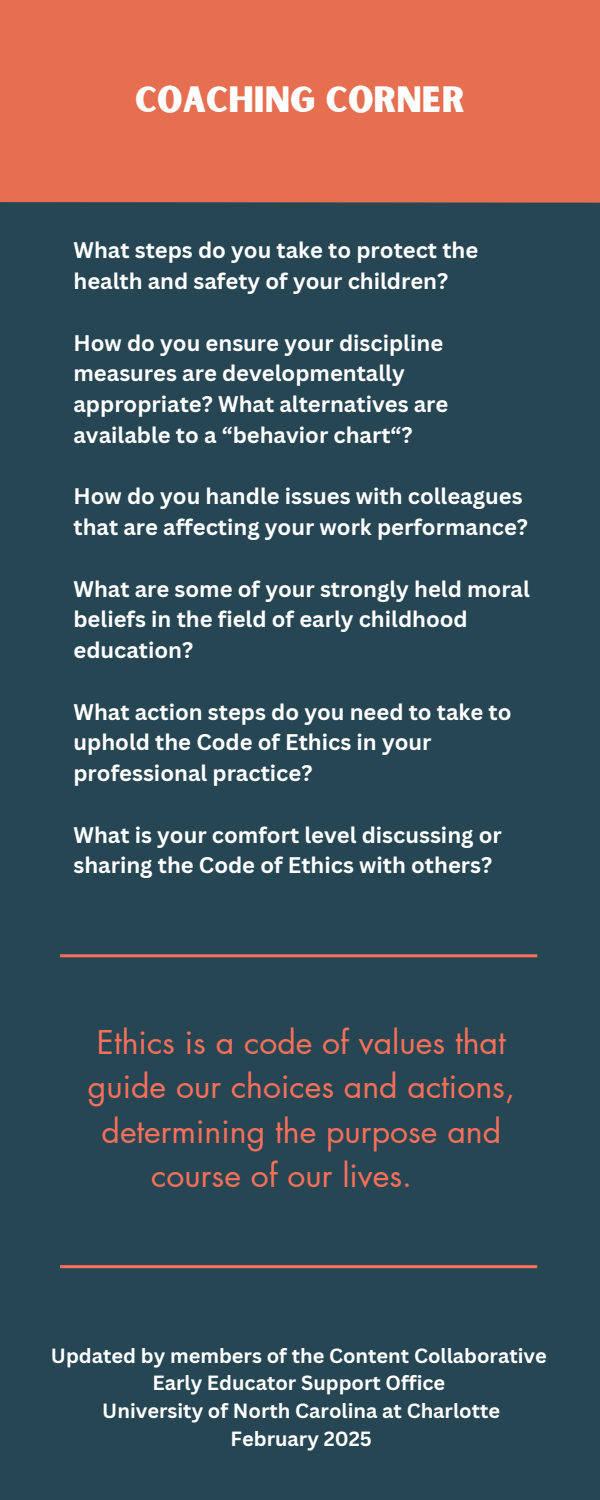
<style>
.page{position:relative;width:600px;height:1500px;background:#264653}
.page>*{position:absolute;margin:0;border:0;box-sizing:border-box;transform-origin:0 0}
.t1{font:35px "Sunborn Sans One";color:#fff}
.t2{font:32px "Futura LT Pro";color:#f9705a}
.t3{font:700 22px/30.8px "Canva Sans";color:#fff}
.t4{font:700 20px/27.8px "Canva Sans";color:#fff;text-align:center}
</style>
<div class="page">
<div style="left:0;top:0;width:600px;height:203px;background:#e76f51"></div>
<hr style="left:60px;top:954px;width:477px;height:3px;background:#f9705a">
<hr style="left:60px;top:1265px;width:477px;height:3px;background:#f9705a">
<h1 class="t1" style="left:135px;top:77px;width:331px">COACHING CORNER</h1>
<p class="t3" style="left:73px;top:234px;width:406px">What steps do you take to protect the health and safety of your children?</p>
<p class="t3" style="left:73px;top:327px;width:376px">How do you ensure your discipline measures are developmentally appropriate? What alternatives are available to a “behavior chart“?</p>
<p class="t3" style="left:73px;top:480px;width:456px">How do you handle issues with colleagues that are affecting your work performance?</p>
<p class="t3" style="left:73px;top:573px;width:458px">What are some of your strongly held moral beliefs in the field of early childhood education?</p>
<p class="t3" style="left:73px;top:696px;width:440px">What action steps do you need to take to uphold the Code of Ethics in your professional practice?</p>
<p class="t3" style="left:73px;top:819px;width:430px">What is your comfort level discussing or sharing the Code of Ethics with others?</p>
<h2 class="t2" style="left:97px;top:1028px;width:410px">Ethics is a code of values that</h2>
<h2 class="t2" style="left:88px;top:1072px;width:428px">guide our choices and actions,</h2>
<h2 class="t2" style="left:102px;top:1116px;width:401px">determining the purpose and</h2>
<h2 class="t2" style="left:151px;top:1161px;width:262px">course of our lives.</h2>
<p class="t4" style="left:51px;top:1341px;width:497px">Updated by members of the Content Collaborative Early Educator Support Office<br>University of North Carolina at Charlotte<br>February 2025</p>
</div>
